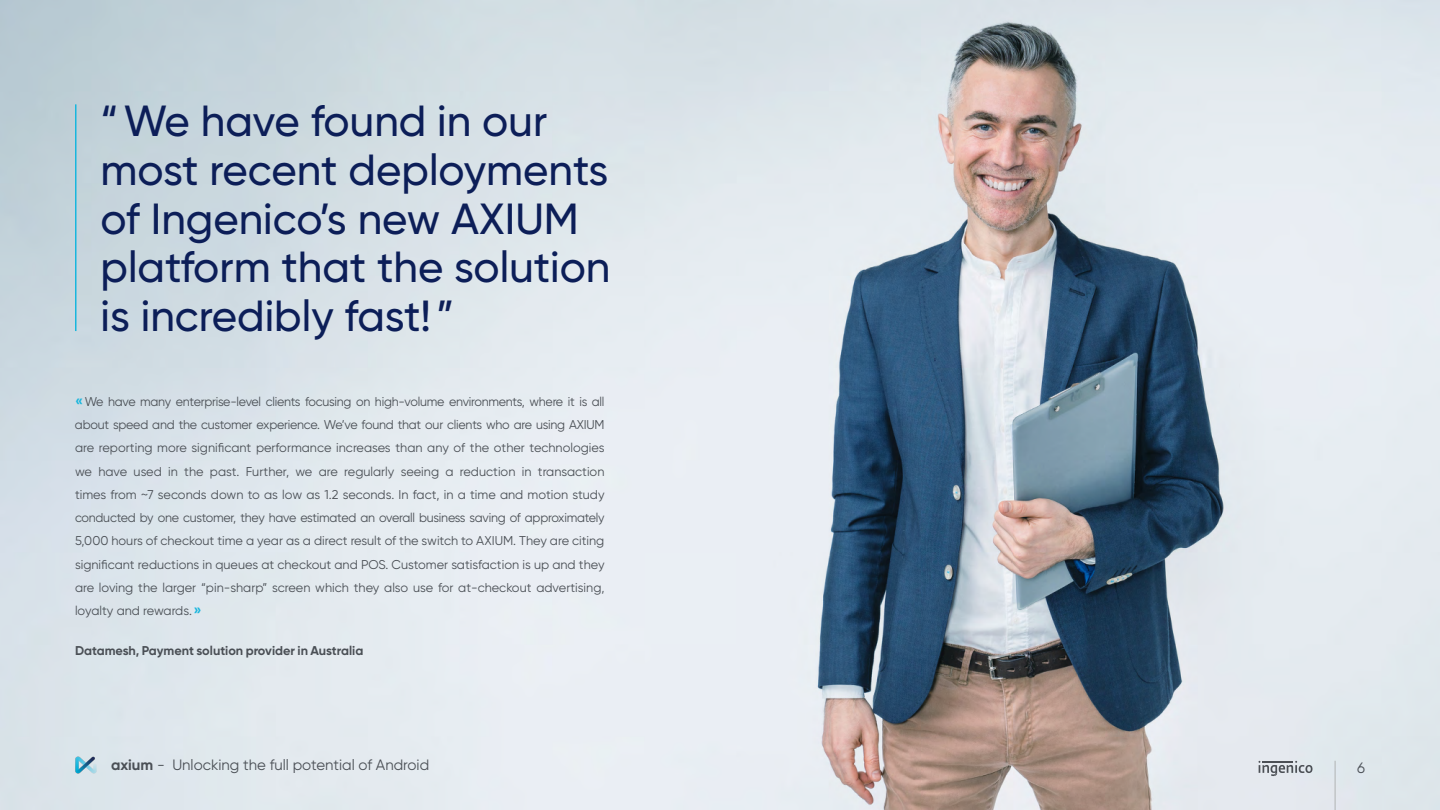
<style>
.page{position:relative;width:1440px;height:810px;background:#fff}
.page>*{position:absolute;margin:0;border:0;box-sizing:border-box;transform-origin:0 0}
.t1{font:500 43.5px/48.8px "Gilroy";color:#0c1e58}
.t2{font:15px "Gilroy";color:#4a4f55}
.t3{font:12.75px/23.2px "Gilroy";color:#4a4f55;text-align:justify}
.t4{font:700 12.75px "Gilroy";color:#4a4f55}
.s1{font-weight:700;font-size:15px;color:#19b6dd}
.s2{font-weight:700}
</style>
<div class="page">
<img style="left:0;top:0;width:1440px;height:810px">
<svg style="left:1259px;top:761px;width:54px;height:15px"></svg>
<img style="left:75px;top:756px;width:22px;height:19px">
<hr style="left:1335px;top:761px;width:1px;height:49px;background:#b0b3b3">
<hr style="left:75px;top:104px;width:1px;height:227px;background:#19b6dd">
<h1 class="t1" style="left:100px;top:96px;width:511px">“We have found in our most recent deployments of Ingenico’s new AXIUM platform that the solution is incredibly fast!”</h1>
<p class="t3" style="left:75px;top:390px;width:531px"><span class="s1">«</span>We have many enterprise-level clients focusing on high-volume environments, where it is all about speed and the customer experience. We’ve found that our clients who are using AXIUM are reporting more significant performance increases than any of the other technologies we have used in the past. Further, we are regularly seeing a reduction in transaction times from ~7 seconds down to as low as 1.2 seconds. In fact, in a time and motion study conducted by one customer, they have estimated an overall business saving of approximately 5,000 hours of checkout time a year as a direct result of the switch to AXIUM. They are citing significant reductions in queues at checkout and POS. Customer satisfaction is up and they are loving the larger “pin-sharp” screen which they also use for at-checkout advertising, loyalty and rewards.<span class="s1">»</span></p>
<p class="t4" style="left:75px;top:643px;width:290px">Datamesh, Payment solution provider in Australia</p>
<p class="t2" style="left:111px;top:755px;width:320px"><span class="s2">axium</span> - Unlocking the full potential of Android</p>
<p class="t2" style="left:1357px;top:758px;width:9px">6</p>
</div>
